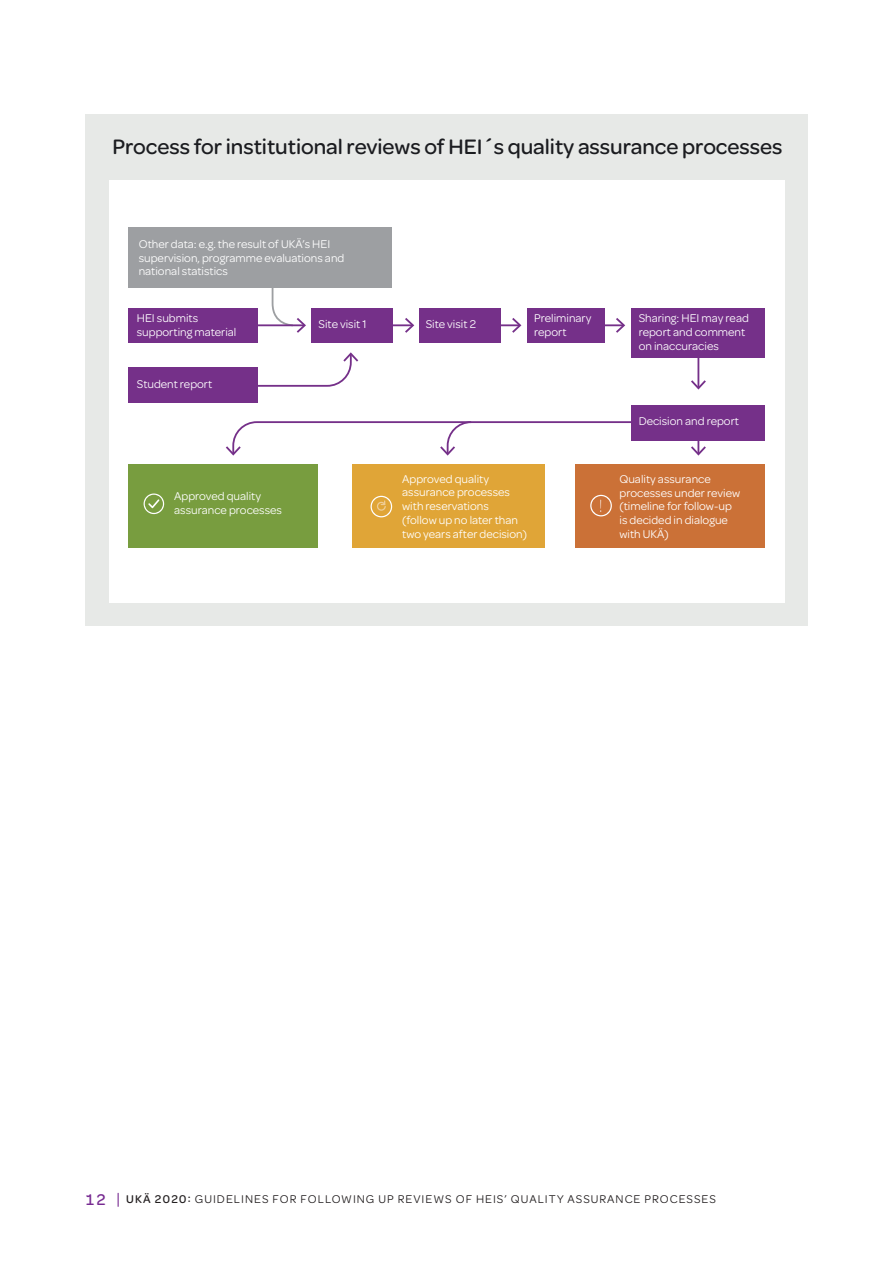
<style>
.page{position:relative;width:893px;height:1263px;background:#fff}
.page>*{position:absolute;margin:0;border:0;box-sizing:border-box;transform-origin:0 0}
.t1{font:500 22.35px "Omnes";color:#1b1c20}
.t2{font:18.9px "Omnes";color:#fff}
.t3{font:12px/13.8px "Omnes";color:#fff}
.t4{font:12px "Omnes";letter-spacing:.08em;color:#231f20}
.s1{font-weight:500;font-size:16.5px;color:#772a91}
.s2{font-size:16.5px;color:#772a91}
.s3{font-weight:500}
</style>
<div class="page">
<div style="left:85px;top:115px;width:723px;height:511px;background:#e7e9e7"></div>
<div style="left:109px;top:180px;width:675px;height:423px;background:#fff"></div>
<hr style="left:697px;top:358px;width:2px;height:30px;background:#753089">
<svg style="left:691px;top:380px;width:15px;height:10px"></svg>
<div style="left:128px;top:308px;width:129px;height:34px;background:#753089"></div>
<div style="left:128px;top:367px;width:129px;height:36px;background:#753089"></div>
<div style="left:312px;top:308px;width:81px;height:34px;background:#753089"></div>
<hr style="left:492px;top:324px;width:27px;height:2px;background:#753089">
<svg style="left:512px;top:318px;width:9px;height:15px"></svg>
<hr style="left:599px;top:324px;width:24px;height:2px;background:#753089">
<svg style="left:616px;top:318px;width:9px;height:15px"></svg>
<hr style="left:385px;top:324px;width:27px;height:2px;background:#753089">
<svg style="left:405px;top:318px;width:9px;height:15px"></svg>
<div style="left:420px;top:308px;width:81px;height:34px;background:#753089"></div>
<div style="left:528px;top:308px;width:77px;height:34px;background:#753089"></div>
<svg style="left:691px;top:441px;width:15px;height:15px"></svg>
<div style="left:632px;top:309px;width:133px;height:49px;background:#753089"></div>
<div style="left:632px;top:406px;width:133px;height:35px;background:#753089"></div>
<div style="left:128px;top:465px;width:190px;height:83px;background:#789d3f"></div>
<svg style="left:144px;top:493px;width:20px;height:21px"></svg>
<svg style="left:226px;top:420px;width:406px;height:36px"></svg>
<div style="left:575px;top:465px;width:190px;height:83px;background:#cb7137"></div>
<svg style="left:590px;top:495px;width:22px;height:21px"></svg>
<div style="left:353px;top:465px;width:192px;height:83px;background:#e0a537"></div>
<svg style="left:371px;top:496px;width:21px;height:21px"></svg>
<div style="left:128px;top:227px;width:264px;height:61px;background:#9d9fa2"></div>
<hr style="left:255px;top:324px;width:49px;height:2px;background:#753089">
<svg style="left:271px;top:288px;width:35px;height:45px"></svg>
<svg style="left:257px;top:352px;width:101px;height:36px"></svg>
<p class="t1" style="left:112px;top:131px;width:671px">Process for institutional reviews of HEI´s quality assurance processes</p>
<p class="t3" style="left:139px;top:236px;width:207px">Other data: e.g. the result of UKÄ’s HEI supervision, programme evaluations and national statistics</p>
<p class="t3" style="left:137px;top:311px;width:101px">HEI submits supporting material</p>
<p class="t3" style="left:137px;top:377px;width:77px">Student report</p>
<p class="t3" style="left:174px;top:489px;width:109px">Approved quality assurance processes</p>
<p class="t3" style="left:319px;top:316px;width:50px">Site visit 1</p>
<p class="t3" style="left:426px;top:316px;width:52px">Site visit 2</p>
<p class="t3" style="left:534px;top:311px;width:59px">Preliminary report</p>
<p class="t3" style="left:639px;top:311px;width:112px">Sharing: HEI may read report and comment on inaccuracies</p>
<p class="t3" style="left:402px;top:471px;width:126px">Approved quality assurance processes with reservations<br>(follow up no later than two years after decision)</p>
<p class="t3" style="left:639px;top:414px;width:102px">Decision and report</p>
<h2 class="t2" style="left:599px;top:493px;width:6px">!</h2>
<p class="t3" style="left:619px;top:471px;width:122px">Quality assurance processes under review (timeline for follow-up is decided in dialogue with UKÄ)</p>
<p class="t4" style="left:85px;top:1191px;width:632px"><span class="s1">12</span> <span class="s2">|</span> <span class="s3">UKÄ 2020:</span> GUIDELINES FOR FOLLOWING UP REVIEWS OF HEIS’ QUALITY ASSURANCE PROCESSES</p>
</div>
